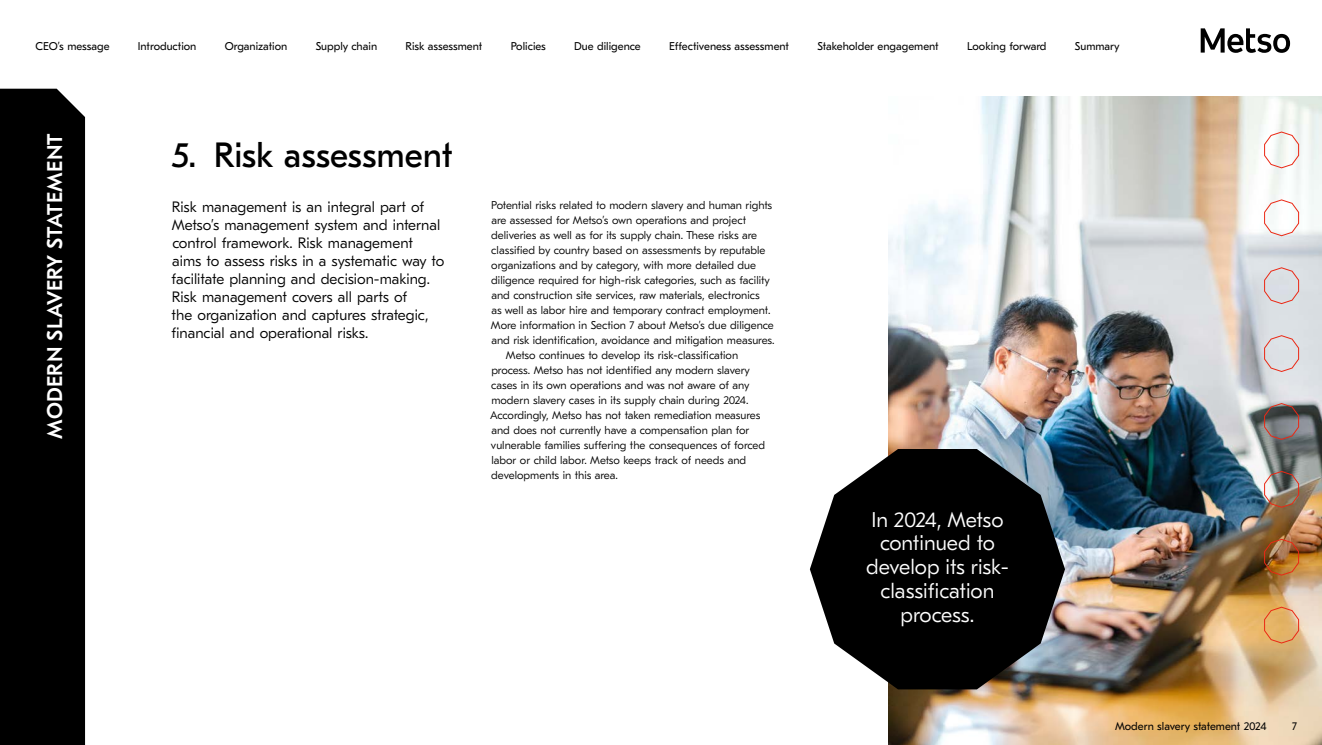
<style>
.page{position:relative;width:1322px;height:745px;background:#fff}
.page>*{position:absolute;margin:0;border:0;box-sizing:border-box;transform-origin:0 0}
.t1{font:35px "GT Eesti Pro Text";color:#000}
.t2{font:300 21.25px/23.8px "GT Eesti Pro Text";color:#fff;text-align:center}
.t3{font:500 21.25px "GT Eesti Pro Text";letter-spacing:.01em;color:#fff}
.t4{font:300 15px/18px "GT Eesti Pro Text";color:#000}
.t5{font:300 11.25px "GT Eesti Pro Text";color:#000}
.t6{font:11.25px "GT Eesti Pro Text";color:#000}
</style>
<div class="page">
<img style="left:888px;top:96px;width:434px;height:648px">
<svg style="left:810px;top:448px;width:255px;height:241px;background:#313233"></svg>
<svg style="left:1264px;top:132px;width:35px;height:36px"></svg>
<svg style="left:1264px;top:199px;width:35px;height:37px"></svg>
<svg style="left:1264px;top:267px;width:35px;height:37px"></svg>
<svg style="left:1264px;top:335px;width:35px;height:36px"></svg>
<svg style="left:1264px;top:403px;width:35px;height:36px"></svg>
<svg style="left:1264px;top:471px;width:35px;height:36px"></svg>
<svg style="left:1264px;top:538px;width:35px;height:37px"></svg>
<svg style="left:1264px;top:606px;width:35px;height:37px"></svg>
<div style="left:0;top:89px;width:85px;height:655px;background:#000"></div>
<svg style="left:1200px;top:28px;width:90px;height:25px"></svg>
<p class="t6" style="left:35px;top:40px;width:76px">CEO’s message</p>
<p class="t6" style="left:138px;top:40px;width:60px">Introduction</p>
<p class="t6" style="left:225px;top:40px;width:64px">Organization</p>
<p class="t6" style="left:316px;top:40px;width:63px">Supply chain</p>
<p class="t6" style="left:405px;top:40px;width:78px">Risk assessment</p>
<p class="t6" style="left:511px;top:40px;width:37px">Policies</p>
<p class="t6" style="left:574px;top:40px;width:68px">Due diligence</p>
<p class="t6" style="left:669px;top:40px;width:122px">Effectiveness assessment</p>
<p class="t6" style="left:817px;top:40px;width:123px">Stakeholder engagement</p>
<p class="t6" style="left:967px;top:40px;width:81px">Looking forward</p>
<p class="t6" style="left:1075px;top:40px;width:46px">Summary</p>
<h2 class="t3" style="left:43px;top:438px;width:306px;rotate:-90deg">Modern slavery statement</h2>
<h1 class="t1" style="left:172px;top:135px;width:282px">5. Risk assessment</h1>
<p class="t4" style="left:171px;top:198px;width:274px">Risk management is an integral part of Metso’s management system and internal control framework. Risk management aims to assess risks in a systematic way to facilitate planning and decision-making.<br>Risk management covers all parts of<br>the organization and captures strategic, financial and operational risks.</p>
<p class="t5" style="left:491px;top:198px;width:282px">Potential risks related to modern slavery and human rights</p>
<p class="t5" style="left:491px;top:213px;width:256px">are assessed for Metso’s own operations and project</p>
<p class="t5" style="left:491px;top:228px;width:267px">deliveries as well as for its supply chain. These risks are</p>
<p class="t5" style="left:491px;top:243px;width:276px">classified by country based on assessments by reputable</p>
<p class="t5" style="left:491px;top:258px;width:266px">organizations and by category, with more detailed due</p>
<p class="t5" style="left:491px;top:273px;width:280px">diligence required for high-risk categories, such as facility</p>
<p class="t5" style="left:491px;top:288px;width:270px">and construction site services, raw materials, electronics</p>
<p class="t5" style="left:491px;top:303px;width:281px">as well as labor hire and temporary contract employment.</p>
<p class="t5" style="left:491px;top:318px;width:284px">More information in Section 7 about Metso’s due diligence</p>
<p class="t5" style="left:491px;top:333px;width:285px">and risk identification, avoidance and mitigation measures.</p>
<p class="t5" style="left:506px;top:348px;width:234px">Metso continues to develop its risk-classification</p>
<p class="t5" style="left:491px;top:363px;width:260px">process. Metso has not identified any modern slavery</p>
<p class="t5" style="left:491px;top:378px;width:260px">cases in its own operations and was not aware of any</p>
<p class="t5" style="left:491px;top:393px;width:259px">modern slavery cases in its supply chain during 2024.</p>
<p class="t5" style="left:490px;top:408px;width:272px">Accordingly, Metso has not taken remediation measures</p>
<p class="t5" style="left:491px;top:423px;width:259px">and does not currently have a compensation plan for</p>
<p class="t5" style="left:491px;top:438px;width:276px">vulnerable families suffering the consequences of forced</p>
<p class="t5" style="left:491px;top:453px;width:256px">labor or child labor. Metso keeps track of needs and</p>
<p class="t5" style="left:491px;top:468px;width:128px">developments in this area.</p>
<h2 class="t2" style="left:866px;top:507px;width:144px">In 2024, Metso continued to develop its risk&shy;classification process.</h2>
<p class="t6" style="left:1115px;top:719px;width:153px">Modern slavery statement 2024</p>
<p class="t6" style="left:1292px;top:719px;width:6px">7</p>
</div>
